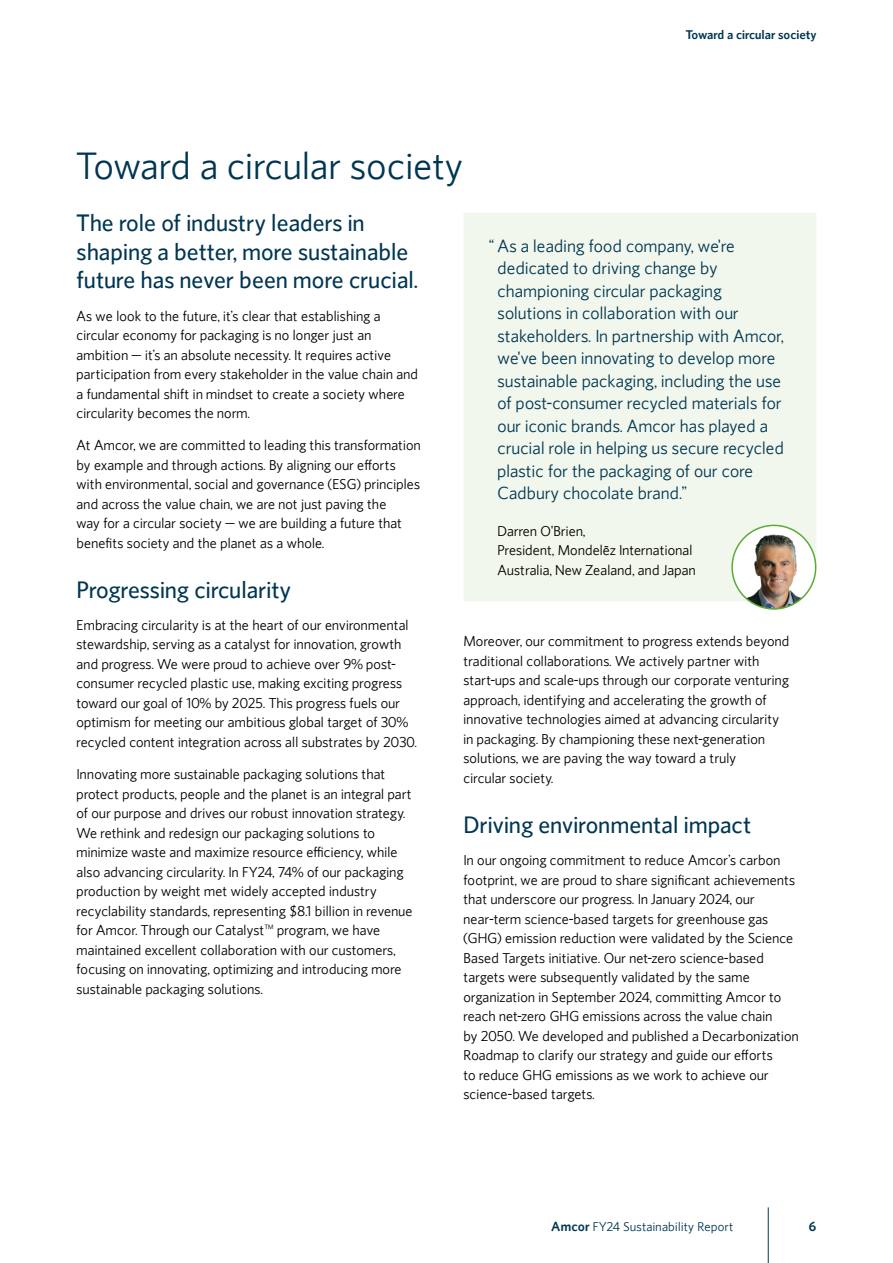
<style>
.page{position:relative;width:893px;height:1263px;background:#fff}
.page>*{position:absolute;margin:0;border:0;box-sizing:border-box;transform-origin:0 0}
.t1{font:36px "Amcor Pro";letter-spacing:-.005em;color:#003652}
.t2{font:500 22.5px/28.5px "Amcor Pro";color:#003652}
.t3{font:16.5px/22.5px "Amcor Pro";color:#003652}
.t4{font:13.5px/19.5px "Amcor Pro";color:#000}
.t5{font:600 13.5px "Amcor Pro";color:#003652}
.t6{font:600 12.75px "Amcor Pro";letter-spacing:-.005em;color:#003652}
.t7{font:12px "Amcor Pro";letter-spacing:.01em;color:#003652}
.s1{font-weight:600;font-size:13.5px}
</style>
<div class="page">
<div style="left:464px;top:213px;width:352px;height:388px;background:#f1f7ec"></div>
<img style="left:732px;top:525px;width:84px;height:84px;border-radius:42px">
<div style="left:731px;top:525px;width:85px;height:85px;border:2px solid #5bab33;border-radius:50%"></div>
<hr style="left:768px;top:1207px;width:1px;height:56px;background:#003652">
<h1 class="t1" style="left:77px;top:141px;width:388px">Toward a circular society</h1>
<p class="t6" style="left:686px;top:26px;width:132px">Toward a circular society</p>
<h2 class="t2" style="left:77px;top:208px;width:343px">The role of industry leaders in shaping a better, more sustainable future has never been more crucial.</h2>
<p class="t4" style="left:77px;top:305px;width:343px">As we look to the future, it’s clear that establishing a circular economy for packaging is no longer just an ambition — it’s an absolute necessity. It requires active participation from every stakeholder in the value chain and a fundamental shift in mindset to create a society where circularity becomes the norm.</p>
<p class="t4" style="left:77px;top:435px;width:346px">At Amcor, we are committed to leading this transformation by example and through actions. By aligning our efforts with environmental, social and governance (ESG) principles and across the value chain, we are not just paving the<br>way for a circular society — we are building a future that benefits society and the planet as a whole.</p>
<h2 class="t2" style="left:77px;top:574px;width:216px">Progressing circularity</h2>
<p class="t4" style="left:77px;top:615px;width:342px">Embracing circularity is at the heart of our environmental stewardship, serving as a catalyst for innovation, growth and progress. We were proud to achieve over 9% post&shy;consumer recycled plastic use, making exciting progress toward our goal of 10% by 2025. This progress fuels our optimism for meeting our ambitious global target of 30% recycled content integration across all substrates by 2030.</p>
<p class="t4" style="left:77px;top:764px;width:338px">Innovating more sustainable packaging solutions that protect products, people and the planet is an integral part of our purpose and drives our robust innovation strategy.<br>We rethink and redesign our packaging solutions to minimize waste and maximize resource efficiency, while also advancing circularity. In FY24, 74% of our packaging production by weight met widely accepted industry recyclability standards, representing $8.1 billion in revenue for Amcor. Through our Catalyst™ program, we have maintained excellent collaboration with our customers, focusing on innovating, optimizing and introducing more sustainable packaging solutions.</p>
<p class="t3" style="left:497px;top:234px;width:288px;text-indent:-8px">“ As a leading food company, we're dedicated to driving change by championing circular packaging solutions in collaboration with our stakeholders. In partnership with Amcor, we've been innovating to develop more sustainable packaging, including the use of post-consumer recycled materials for our iconic brands. Amcor has played a crucial role in helping us secure recycled plastic for the packaging of our core Cadbury chocolate brand.”</p>
<p class="t4" style="left:497px;top:521px;width:200px">Darren O'Brien,<br>President, Mondelēz International<br>Australia, New Zealand, and Japan</p>
<p class="t4" style="left:463px;top:631px;width:328px">Moreover, our commitment to progress extends beyond traditional collaborations. We actively partner with start-ups and scale-ups through our corporate venturing approach, identifying and accelerating the growth of innovative technologies aimed at advancing circularity in packaging. By championing these next-generation solutions, we are paving the way toward a truly<br>circular society.</p>
<h2 class="t2" style="left:463px;top:809px;width:290px">Driving environmental impact</h2>
<p class="t4" style="left:463px;top:850px;width:337px">In our ongoing commitment to reduce Amcor’s carbon footprint, we are proud to share significant achievements that underscore our progress. In January 2024, our near-term science-based targets for greenhouse gas (GHG) emission reduction were validated by the Science Based Targets initiative. Our net-zero science-based targets were subsequently validated by the same organization in September 2024, committing Amcor to reach net-zero GHG emissions across the value chain<br>by 2050. We developed and published a Decarbonization Roadmap to clarify our strategy and guide our efforts<br>to reduce GHG emissions as we work to achieve our science-based targets.</p>
<p class="t7" style="left:551px;top:1219px;width:184px"><span class="s1">Amcor</span> FY24 Sustainability Report</p>
<p class="t5" style="left:809px;top:1218px;width:9px">6</p>
</div>
